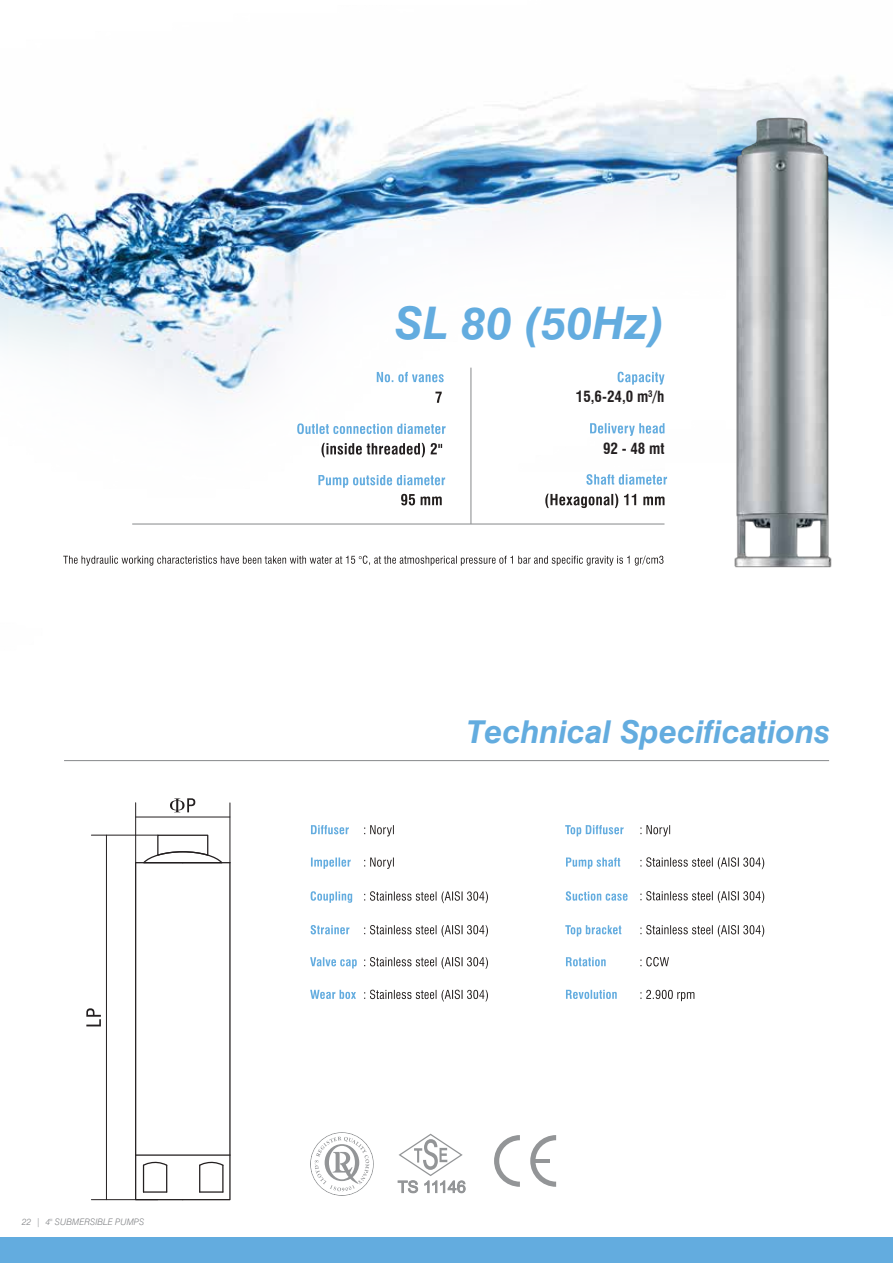
<style>
.page{position:relative;width:893px;height:1263px;background:#fff}
.page>*{position:absolute;margin:0;border:0;box-sizing:border-box;transform-origin:0 0}
.t1{font:italic 700 45px "Swiss 721 BT";color:#63acdf}
.t2{font:italic 700 31.5px "Swiss 721 BT";color:#63acdf}
.t3{font:700 condensed 15px "Swiss 721 BT";color:#231f20}
.t4{font:italic 300 9px "Swiss 721 BT";color:#808285}
</style>
<div class="page">
<div style="left:0;top:1237px;width:893px;height:26px;background:#63acdf"></div>
<svg style="left:311px;top:857px;width:40px;height:12px"></svg>
<svg style="left:364px;top:857px;width:30px;height:12px"></svg>
<svg style="left:311px;top:891px;width:41px;height:12px"></svg>
<svg style="left:364px;top:891px;width:124px;height:12px"></svg>
<svg style="left:311px;top:925px;width:38px;height:9px"></svg>
<svg style="left:364px;top:925px;width:124px;height:12px"></svg>
<svg style="left:310px;top:957px;width:47px;height:11px"></svg>
<svg style="left:364px;top:957px;width:124px;height:12px"></svg>
<svg style="left:310px;top:990px;width:46px;height:9px"></svg>
<svg style="left:364px;top:990px;width:124px;height:11px"></svg>
<svg style="left:86px;top:1008px;width:15px;height:18px"></svg>
<hr style="left:106px;top:835px;width:1px;height:365px;background:#231f20">
<svg style="left:134px;top:842px;width:97px;height:359px"></svg>
<hr style="left:136px;top:1154px;width:94px;height:2px;background:#231f20">
<hr style="left:91px;top:1199px;width:67px;height:1px;background:#231f20">
<svg style="left:566px;top:857px;width:54px;height:12px"></svg>
<svg style="left:640px;top:857px;width:124px;height:12px"></svg>
<svg style="left:566px;top:891px;width:61px;height:10px"></svg>
<svg style="left:565px;top:925px;width:56px;height:11px"></svg>
<svg style="left:640px;top:925px;width:124px;height:12px"></svg>
<svg style="left:566px;top:957px;width:40px;height:9px"></svg>
<svg style="left:640px;top:957px;width:29px;height:9px"></svg>
<svg style="left:566px;top:990px;width:51px;height:9px"></svg>
<svg style="left:640px;top:990px;width:54px;height:11px"></svg>
<svg style="left:640px;top:891px;width:124px;height:12px"></svg>
<img style="left:0;top:75px;width:893px;height:767px">
<svg style="left:63px;top:555px;width:600px;height:11px"></svg>
<hr style="left:470px;top:368px;width:1px;height:156px;background:#939597">
<svg style="left:318px;top:475px;width:127px;height:13px"></svg>
<svg style="left:401px;top:494px;width:41px;height:11px"></svg>
<svg style="left:377px;top:372px;width:67px;height:10px"></svg>
<svg style="left:435px;top:392px;width:7px;height:11px"></svg>
<svg style="left:297px;top:423px;width:148px;height:11px"></svg>
<svg style="left:618px;top:372px;width:46px;height:13px"></svg>
<svg style="left:590px;top:423px;width:74px;height:13px"></svg>
<svg style="left:586px;top:474px;width:81px;height:11px"></svg>
<svg style="left:545px;top:494px;width:119px;height:14px"></svg>
<hr style="left:132px;top:523px;width:532px;height:2px;background:#939597">
<svg style="left:321px;top:443px;width:121px;height:14px"></svg>
<svg style="left:494px;top:1135px;width:26px;height:52px"></svg>
<svg style="left:530px;top:1135px;width:26px;height:52px"></svg>
<svg style="left:534px;top:1158px;width:16px;height:4px"></svg>
<svg style="left:398px;top:1134px;width:67px;height:59px"></svg>
<svg style="left:310px;top:1132px;width:64px;height:64px"></svg>
<img style="left:719px;top:103px;width:134px;height:488px">
<p class="t4" style="left:22px;top:1216px;width:124px">22 | 4" SUBMERSIBLE PUMPS</p>
<h1 class="t1" style="left:395px;top:295px;width:271px">SL 80 (50Hz)</h1>
<p class="t3" style="left:576px;top:388px;width:90px">15,6-24,0 m<sup>3</sup>/h</p>
<p class="t3" style="left:603px;top:439px;width:63px">92 - 48 mt</p>
<p class="t2" style="left:467px;top:712px;width:365px">Technical Specifications</p>
</div>
